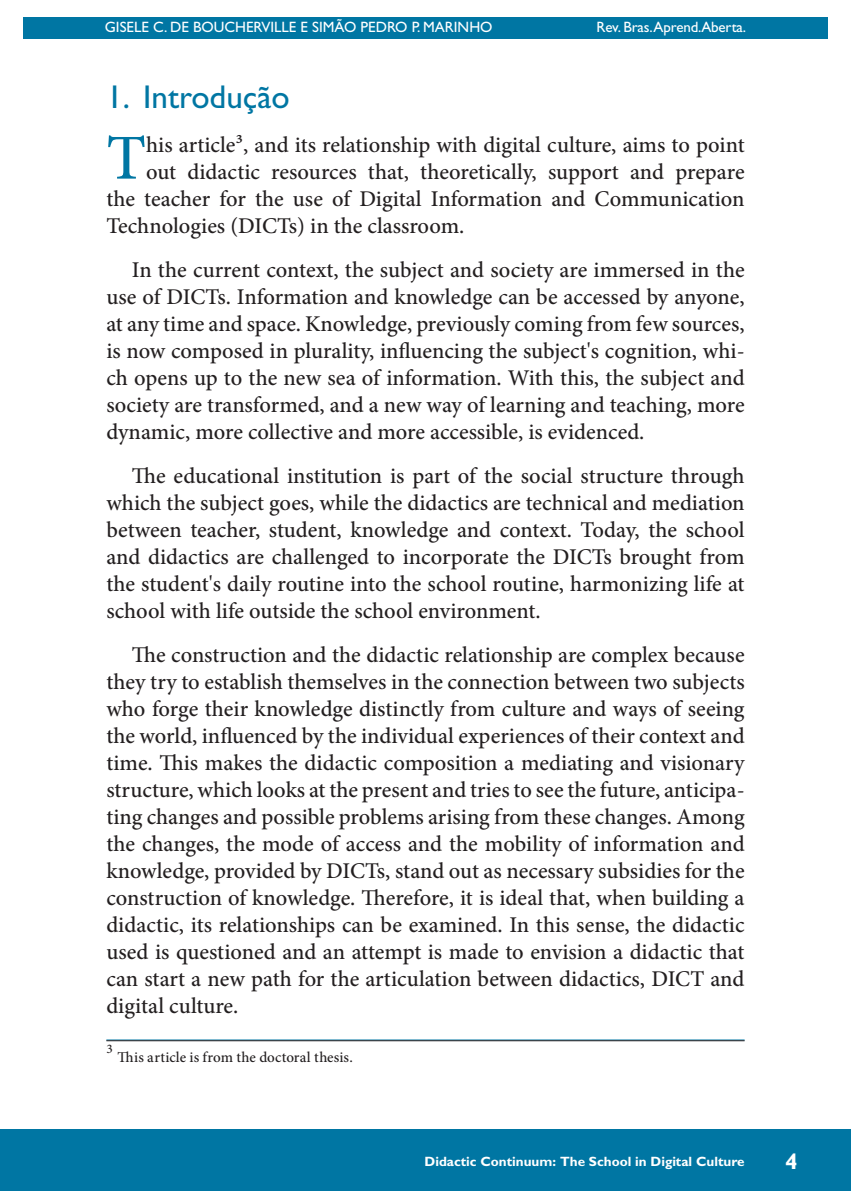
<style>
.page{position:relative;width:851px;height:1191px;background:#fff}
.page>*{position:absolute;margin:0;border:0;box-sizing:border-box;transform-origin:0 0}
.inicio_primeiro_para{font:500 64.05px "Minion Pro";color:#0076a3}
.t1{font:33px "Gill Sans Std";color:#0076a3}
.Texto_corrido{font:500 22.5px/27px "Minion Pro";color:#231f20;text-align:justify}
.inicio_primeiro_para-2{font:500 22.5px "Minion Pro";color:#231f20}
.t2{font:700 22.5px "Gill Sans Std";color:#fff}
.t3{font:15px "Gill Sans Std";color:#fff}
.Nota_de_rodapé_-_1a{font:500 15px "Minion Pro";letter-spacing:.01em;color:#231f20}
.t4{font:700 13.5px "Gill Sans Std";color:#fff}
.Nota_de_rodapé_-_1a-2{font:500 13.05px "Minion Pro";color:#231f20}
</style>
<div class="page">
<hr style="left:104px;top:0;width:1px;height:467px;background:#0076a3">
<div style="left:23px;top:17px;width:804px;height:21px;background:#0076a3"></div>
<div style="left:0;top:1129px;width:850px;height:62px;background:#0076a3"></div>
<hr style="left:106px;top:1039px;width:638px;height:1px;background:#0076a3">
<hr style="left:106px;top:1040px;width:638px;height:1px;background:#231f20">
<p class="t3" style="left:105px;top:18px;width:389px">GISELE C. DE BOUCHERVILLE E SIMÃO PEDRO P. MARINHO</p>
<p class="t3" style="left:596px;top:18px;width:151px">Rev. Bras.Aprend.Aberta.</p>
<p class="t1" style="left:106px;top:77px;width:185px">1. Introdução</p>
<p class="inicio_primeiro_para" style="left:106px;top:115px;width:41px">T</p>
<p class="inicio_primeiro_para-2" style="left:146px;top:129px;width:600px">his article3, and its relationship with digital culture, aims to point</p>
<p class="inicio_primeiro_para-2" style="left:146px;top:156px;width:600px">out didactic resources that, theoretically, support and prepare</p>
<p class="inicio_primeiro_para-2" style="left:106px;top:183px;width:639px">the teacher for the use of Digital Information and Communication</p>
<p class="inicio_primeiro_para-2" style="left:106px;top:210px;width:359px">Technologies (DICTs) in the classroom.</p>
<p class="Texto_corrido" style="left:106px;top:256px;width:639px;text-indent:26px">In the current context, the subject and society are immersed in the use of DICTs. Information and knowledge can be accessed by anyone, at any time and space. Knowledge, previously coming from few sources, is now composed in plurality, influencing the subject's cognition, whi&shy;ch opens up to the new sea of information. With this, the subject and society are transformed, and a new way of learning and teaching, more dynamic, more collective and more accessible, is evidenced.</p>
<p class="Texto_corrido" style="left:106px;top:462px;width:639px;text-indent:26px">The educational institution is part of the social structure through which the subject goes, while the didactics are technical and mediation between teacher, student, knowledge and context. Today, the school and didactics are challenged to incorporate the DICTs brought from the student's daily routine into the school routine, harmonizing life at school with life outside the school environment.</p>
<p class="Texto_corrido" style="left:106px;top:641px;width:639px;text-indent:26px">The construction and the didactic relationship are complex because they try to establish themselves in the connection between two subjects who forge their knowledge distinctly from culture and ways of seeing the world, influenced by the individual experiences of their context and time. This makes the didactic composition a mediating and visionary structure, which looks at the present and tries to see the future, anticipa&shy;ting changes and possible problems arising from these changes. Among the changes, the mode of access and the mobility of information and knowledge, provided by DICTs, stand out as necessary subsidies for the construction of knowledge. Therefore, it is ideal that, when building a didactic, its relationships can be examined. In this sense, the didactic used is questioned and an attempt is made to envision a didactic that can start a new path for the articulation between didactics, DICT and digital culture.</p>
<p class="Nota_de_rodapé_-_1a-2" style="left:106px;top:1040px;width:8px">3</p>
<p class="Nota_de_rodapé_-_1a" style="left:118px;top:1047px;width:237px">This article is from the doctoral thesis.</p>
<p class="t4" style="left:424px;top:1153px;width:321px">Didactic Continuum: The School in Digital Culture</p>
<p class="t2" style="left:785px;top:1148px;width:14px">4</p>
</div>
